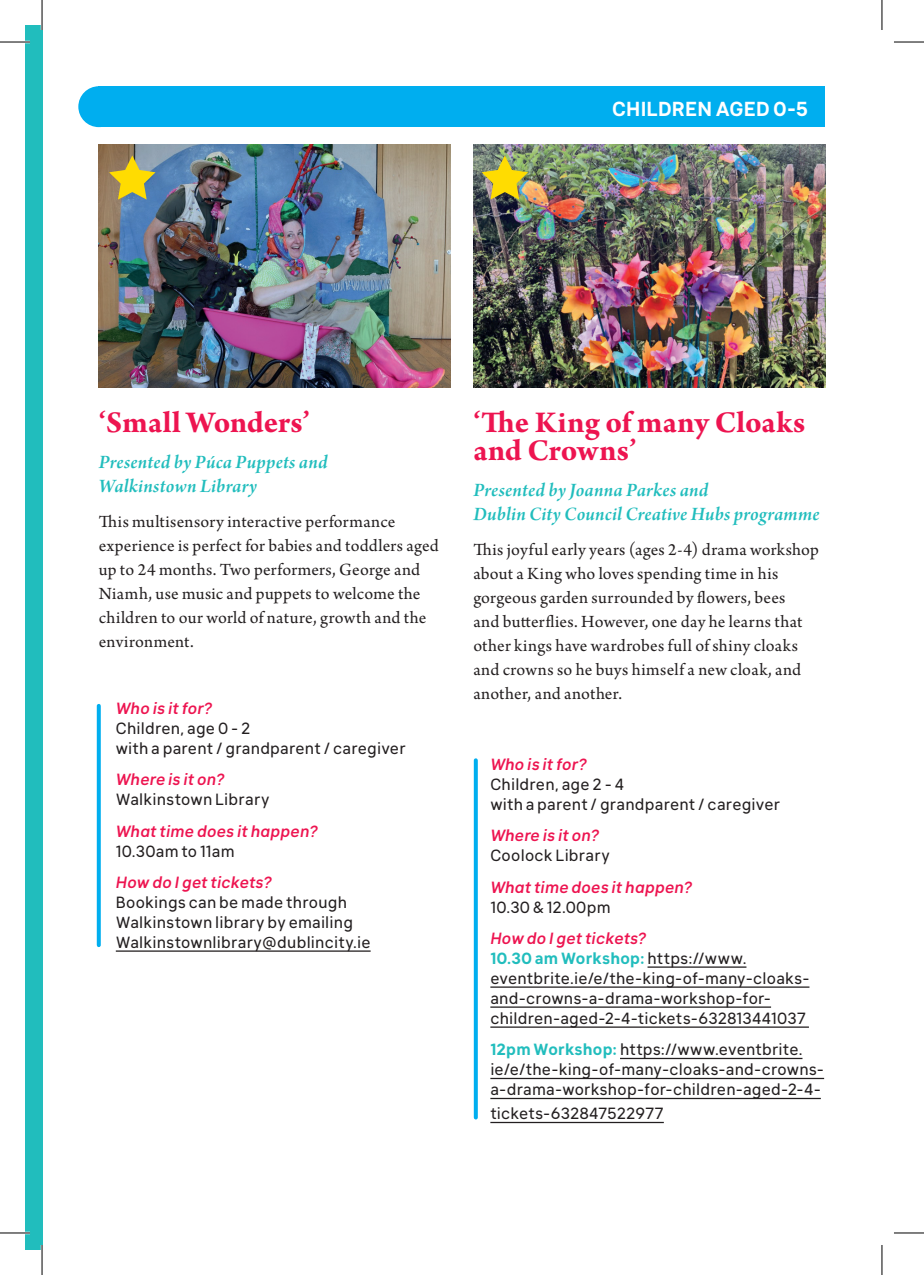
<style>
.page{position:relative;width:924px;height:1275px;background:#fff}
.page>*{position:absolute;margin:0;border:0;box-sizing:border-box;transform-origin:0 0}
.t1{font:700 32px/28px "Arno Pro";letter-spacing:.005em;color:#ed1450}
.t2{font:20px/24px "Arno Pro Smbd Italic Subhead";letter-spacing:.015em;color:#21bdbd}
.t3{font:700 20px "Klima";letter-spacing:.005em;color:#fff}
.t4{font:18px/24px "Arno Pro";letter-spacing:.015em;color:#231f20}
.t5{font:16px/20px "Klima";letter-spacing:.015em;color:#231f20}
.t6{font:italic 500 16px "Klima";letter-spacing:.015em;color:#ed1450}
.s1{font-weight:500;font-style:italic;color:#ed1450}
.s2{font-weight:700;color:#21bdbd}
</style>
<div class="page">
<div style="left:25px;top:25px;width:17px;height:1225px;background:#21bdbd"></div>
<hr style="left:116px;top:950px;width:254px;height:1px;background:#231f20">
<hr style="left:647px;top:966px;width:99px;height:1px;background:#231f20">
<hr style="left:490px;top:986px;width:319px;height:1px;background:#231f20">
<hr style="left:490px;top:1006px;width:280px;height:1px;background:#231f20">
<hr style="left:490px;top:1026px;width:318px;height:1px;background:#231f20">
<hr style="left:619px;top:1057px;width:183px;height:2px;background:#231f20">
<hr style="left:490px;top:1077px;width:333px;height:2px;background:#231f20">
<hr style="left:490px;top:1097px;width:330px;height:2px;background:#231f20">
<hr style="left:490px;top:1121px;width:173px;height:2px;background:#231f20">
<img style="left:99px;top:144px;width:351px;height:244px">
<img style="left:473px;top:144px;width:351px;height:244px">
<div style="left:99px;top:86px;width:725px;height:41px;background:#00aeef"></div>
<svg style="left:97px;top:706px;width:4px;height:239px"></svg>
<svg style="left:473px;top:760px;width:4px;height:357px"></svg>
<svg style="left:109px;top:155px;width:46px;height:45px;background:#b4a950"></svg>
<img style="left:481px;top:155px;width:47px;height:45px">
<div style="left:78px;top:86px;width:41px;height:41px;background:#00aeef;border-radius:50%"></div>
<hr style="left:0;top:41px;width:30px;height:2px;background:#fff">
<hr style="left:0;top:1231px;width:30px;height:3px;background:#fff">
<hr style="left:41px;top:0;width:2px;height:30px;background:#fff">
<hr style="left:41px;top:1245px;width:2px;height:30px;background:#fff">
<hr style="left:0;top:42px;width:30px;height:1px;background:#000">
<hr style="left:893px;top:42px;width:30px;height:1px;background:#000">
<hr style="left:0;top:1232px;width:30px;height:1px;background:#000">
<hr style="left:893px;top:1232px;width:30px;height:1px;background:#000">
<hr style="left:42px;top:0;width:1px;height:30px;background:#000">
<hr style="left:42px;top:1245px;width:1px;height:30px;background:#000">
<hr style="left:881px;top:0;width:1px;height:30px;background:#000">
<hr style="left:881px;top:1245px;width:1px;height:30px;background:#000">
<p class="t3" style="left:612px;top:91px;width:197px">CHILDREN AGED 0-5</p>
<h1 class="t1" style="left:99px;top:410px;width:213px">‘Small Wonders’</h1>
<p class="t2" style="left:99px;top:451px;width:230px">Presented by Púca Puppets and<br>Walkinstown Library</p>
<p class="t4" style="left:99px;top:510px;width:341px">This multisensory interactive performance experience is perfect for babies and toddlers aged up to 24 months. Two performers, George and Niamh, use music and puppets to welcome the children to our world of nature, growth and the environment.</p>
<p class="t6" style="left:116px;top:695px;width:98px">Who is it for?</p>
<p class="t5" style="left:116px;top:716px;width:291px">Children, age 0 - 2<br>with a parent / grandparent / caregiver</p>
<p class="t6" style="left:116px;top:766px;width:110px">Where is it on?</p>
<p class="t5" style="left:116px;top:788px;width:155px">Walkinstown Library</p>
<p class="t6" style="left:116px;top:818px;width:203px">What time does it happen?</p>
<p class="t5" style="left:116px;top:839px;width:120px">10.30am to 11am</p>
<p class="t6" style="left:116px;top:869px;width:157px">How do I get tickets?</p>
<p class="t5" style="left:116px;top:890px;width:256px">Bookings can be made through<br>Walkinstown library by emailing<br>Walkinstownlibrary@dublincity.ie</p>
<h1 class="t1" style="left:473px;top:410px;width:333px">‘The King of many Cloaks and Crowns’</h1>
<p class="t2" style="left:473px;top:479px;width:347px">Presented by Joanna Parkes and<br>Dublin City Council Creative Hubs programme</p>
<p class="t4" style="left:473px;top:538px;width:347px">This joyful early years (ages 2-4) drama workshop about a King who loves spending time in his gorgeous garden surrounded by flowers, bees<br>and butterflies. However, one day he learns that other kings have wardrobes full of shiny cloaks and crowns so he buys himself a new cloak, and another, and another.</p>
<p class="t6" style="left:490px;top:751px;width:98px">Who is it for?</p>
<p class="t5" style="left:490px;top:772px;width:291px">Children, age 2 - 4<br>with a parent / grandparent / caregiver</p>
<p class="t6" style="left:490px;top:822px;width:110px">Where is it on?</p>
<p class="t5" style="left:490px;top:844px;width:121px">Coolock Library</p>
<p class="t6" style="left:490px;top:874px;width:203px">What time does it happen?</p>
<p class="t5" style="left:490px;top:895px;width:122px">10.30 &amp; 12.00pm</p>
<p class="t5" style="left:490px;top:926px;width:320px"><span class="s1">How do I get tickets?<br></span><span class="s2">10.30 am Workshop:</span> https://www. eventbrite.ie/e/the-king-of-many-cloaks&shy;and-crowns-a-drama-workshop-for&shy;children-aged-2-4-tickets-632813441037</p>
<p class="t5" style="left:490px;top:1038px;width:335px"><span class="s2">12pm Workshop:</span> https://www.eventbrite. ie/e/the-king-of-many-cloaks-and-crowns&shy;a-drama-workshop-for-children-aged-2-4-</p>
<p class="t5" style="left:490px;top:1102px;width:175px">tickets-632847522977</p>
</div>
